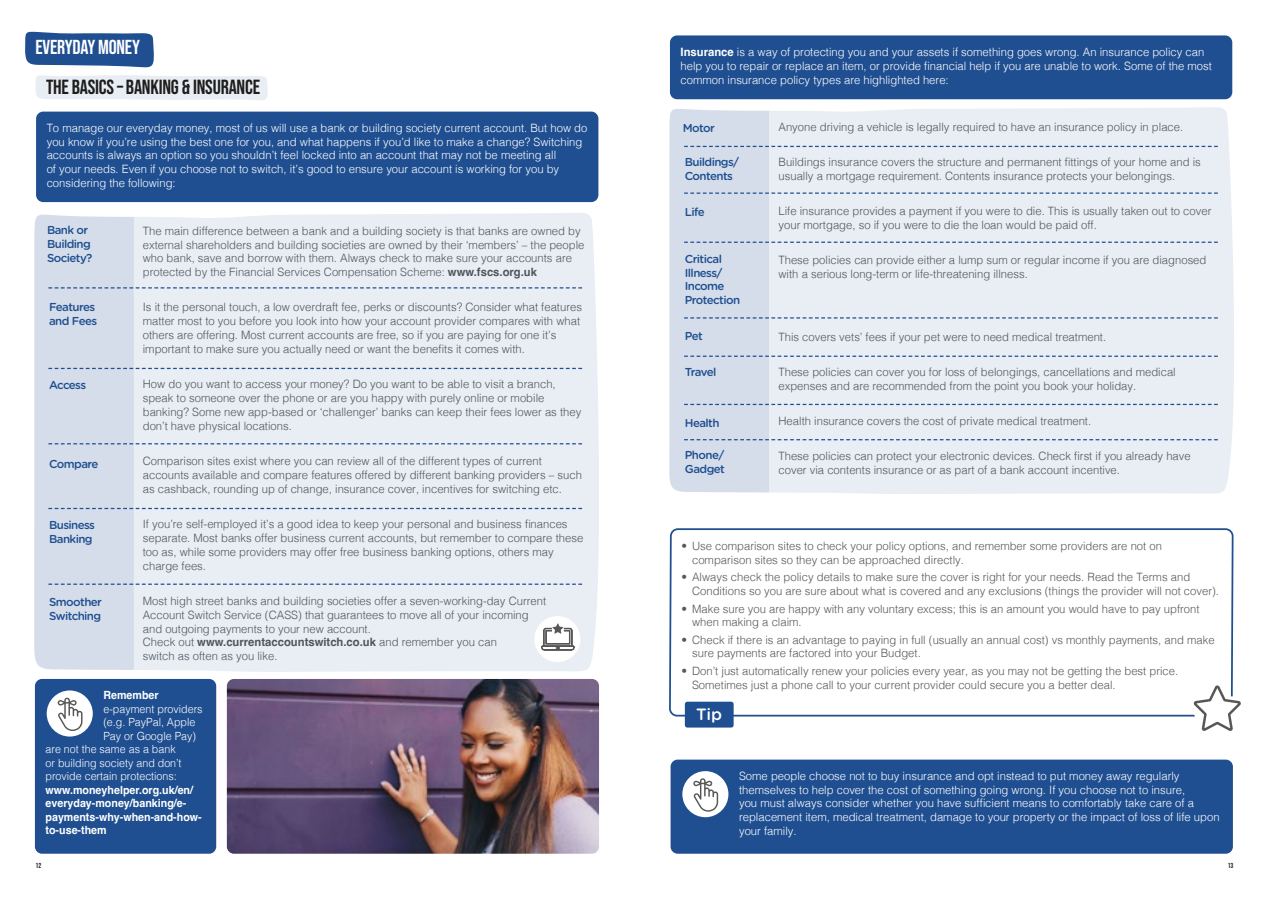
<style>
.page{position:relative;width:1269px;height:897px;background:#fff}
.page>*{position:absolute;margin:0;border:0;box-sizing:border-box;transform-origin:0 0}
.t1{font:20.38px "Bebas Neue";letter-spacing:-.01em;color:#1d1d1b}
.t2{font:20.12px "Bebas Neue";letter-spacing:-.01em;color:#fff}
.t3{font:500 16.38px "Gotham Rounded";color:#fff}
.t4{font:300 11.5px/13.9px "Helvetica";color:#575756}
.t5{font:300 11.5px/13.8px "Helvetica";color:#fff}
.t6{font:500 11.5px/13.8px "Gotham Rounded";letter-spacing:-.05em;color:#1f4f91}
.t7{font:300 11.25px "Helvetica";color:#fff;scale:.95 1}
.t8{font:700 11.25px/13.5px "Helvetica";color:#fff;scale:.95 1}
.t9{font:7.25px "Bebas Neue";color:#1d1d1b}
.s1{font-weight:700}
</style>
<div class="page">
<svg style="left:669px;top:528px;width:565px;height:189px"></svg>
<div style="left:685px;top:701px;width:48px;height:26px;background:#1f4f91;border-radius:2px"></div>
<svg style="left:1186px;top:683px;width:55px;height:48px"></svg>
<div style="left:134px;top:213px;width:465px;height:459px;background:#e9edf4"></div>
<svg style="left:25px;top:31px;width:243px;height:69px"></svg>
<div style="left:34px;top:214px;width:100px;height:456px;background:#d5ddea"></div>
<svg style="left:719px;top:107px;width:515px;height:387px;fill:#e9edf4"></svg>
<svg style="left:669px;top:107px;width:548px;height:385px;background:#e3e8f1"></svg>
<div style="left:534px;top:616px;width:46px;height:46px;background:#fff;border-radius:50%"></div>
<svg style="left:541px;top:623px;width:34px;height:27px"></svg>
<img style="left:227px;top:679px;width:372px;height:174px">
<div style="left:36px;top:112px;width:562px;height:90px;background:#1f4f91;border-radius:7px"></div>
<div style="left:670px;top:35px;width:562px;height:64px;background:#1f4f91;border-radius:7px"></div>
<div style="left:670px;top:759px;width:562px;height:94px;background:#1f4f91;border-radius:7px"></div>
<div style="left:35px;top:679px;width:181px;height:174px;background:#1f4f91;border-radius:7px"></div>
<div style="left:682px;top:771px;width:46px;height:46px;background:#fff;border-radius:50%"></div>
<svg style="left:693px;top:778px;width:25px;height:33px"></svg>
<div style="left:47px;top:690px;width:46px;height:46px;background:#fff;border-radius:50%"></div>
<svg style="left:58px;top:697px;width:24px;height:34px"></svg>
<h2 class="t2" style="left:35px;top:35px;width:106px">EVERYDAY MONEY</h2>
<h1 class="t1" style="left:46px;top:76px;width:215px">THE BASICS – BANKING &amp; INSURANCE</h1>
<p class="t5" style="left:47px;top:120px;width:542px">To manage our everyday money, most of us will use a bank or building society current account. But how do you know if you’re using the best one for you, and what happens if you’d like to make a change? Switching accounts is always an option so you shouldn’t feel locked into an account that may not be meeting all<br>of your needs. Even if you choose not to switch, it’s good to ensure your account is working for you by considering the following:</p>
<p class="t6" style="left:47px;top:223px;width:47px">Bank or<br>Building<br>Society?</p>
<p class="t6" style="left:49px;top:300px;width:50px">Features and Fees</p>
<p class="t6" style="left:49px;top:378px;width:38px">Access</p>
<p class="t6" style="left:49px;top:456px;width:51px">Compare</p>
<p class="t6" style="left:49px;top:518px;width:47px">Business<br>Banking</p>
<p class="t6" style="left:49px;top:595px;width:54px">Smoother<br>Switching</p>
<p class="t4" style="left:143px;top:223px;width:443px">The main difference between a bank and a building society is that banks are owned by external shareholders and building societies are owned by their ‘members’ – the people who bank, save and borrow with them. Always check to make sure your accounts are protected by the Financial Services Compensation Scheme: <span class="s1">www.fscs.org.uk</span></p>
<p class="t4" style="left:143px;top:299px;width:441px">Is it the personal touch, a low overdraft fee, perks or discounts? Consider what features matter most to you before you look into how your account provider compares with what others are offering. Most current accounts are free, so if you are paying for one it’s important to make sure you actually need or want the benefits it comes with.</p>
<p class="t4" style="left:143px;top:376px;width:440px">How do you want to access your money? Do you want to be able to visit a branch, speak to someone over the phone or are you happy with purely online or mobile banking? Some new app-based or ‘challenger’ banks can keep their fees lower as they don’t have physical locations.</p>
<p class="t4" style="left:143px;top:453px;width:441px">Comparison sites exist where you can review all of the different types of current accounts available and compare features offered by different banking providers – such as cashback, rounding up of change, insurance cover, incentives for switching etc.</p>
<p class="t4" style="left:143px;top:516px;width:442px">If you’re self-employed it’s a good idea to keep your personal and business finances separate. Most banks offer business current accounts, but remember to compare these too as, while some providers may offer free business banking options, others may charge fees.</p>
<p class="t4" style="left:143px;top:593px;width:405px">Most high street banks and building societies offer a seven-working-day Current Account Switch Service (CASS) that guarantees to move all of your incoming and outgoing payments to your new account.<br>Check out <span class="s1">www.currentaccountswitch.co.uk</span> and remember you can<br>switch as often as you like.</p>
<p class="t8" style="left:103px;top:689px;width:60px">Remember</p>
<p class="t7" style="left:103px;top:699px;width:106px">e-payment providers</p>
<p class="t7" style="left:103px;top:712px;width:98px">(e.g. PayPal, Apple</p>
<p class="t7" style="left:103px;top:726px;width:99px">Pay or Google Pay)</p>
<p class="t7" style="left:46px;top:739px;width:138px">are not the same as a bank</p>
<p class="t7" style="left:46px;top:753px;width:145px">or building society and don’t</p>
<p class="t7" style="left:46px;top:766px;width:140px">provide certain protections:</p>
<p class="t8" style="left:46px;top:784px;width:166px">www.moneyhelper.org.uk/en/ everyday-money/banking/e&shy;payments-why-when-and-how&shy;to-use-them</p>
<p class="t5" style="left:680px;top:44px;width:533px"><span class="s1">Insurance</span> is a way of protecting you and your assets if something goes wrong. An insurance policy can help you to repair or replace an item, or provide financial help if you are unable to work. Some of the most common insurance policy types are highlighted here:</p>
<p class="t6" style="left:683px;top:120px;width:34px">Motor</p>
<p class="t6" style="left:685px;top:155px;width:56px">Buildings/<br>Contents</p>
<p class="t6" style="left:685px;top:204px;width:21px">Life</p>
<p class="t6" style="left:685px;top:251px;width:57px">Critical<br>Illness/<br>Income<br>Protection</p>
<p class="t6" style="left:685px;top:328px;width:20px">Pet</p>
<p class="t6" style="left:685px;top:365px;width:33px">Travel</p>
<p class="t6" style="left:685px;top:415px;width:36px">Health</p>
<p class="t6" style="left:685px;top:447px;width:42px">Phone/<br>Gadget</p>
<p class="t4" style="left:778px;top:119px;width:406px">Anyone driving a vehicle is legally required to have an insurance policy in place.</p>
<p class="t4" style="left:778px;top:154px;width:424px">Buildings insurance covers the structure and permanent fittings of your home and is usually a mortgage requirement. Contents insurance protects your belongings.</p>
<p class="t4" style="left:778px;top:203px;width:434px">Life insurance provides a payment if you were to die. This is usually taken out to cover your mortgage, so if you were to die the loan would be paid off.</p>
<p class="t4" style="left:778px;top:252px;width:429px">These policies can provide either a lump sum or regular income if you are diagnosed with a serious long-term or life-threatening illness.</p>
<p class="t4" style="left:778px;top:329px;width:329px">This covers vets’ fees if your pet were to need medical treatment.</p>
<p class="t4" style="left:778px;top:364px;width:399px">These policies can cover you for loss of belongings, cancellations and medical expenses and are recommended from the point you book your holiday.</p>
<p class="t4" style="left:778px;top:413px;width:314px">Health insurance covers the cost of private medical treatment.</p>
<p class="t4" style="left:778px;top:448px;width:414px">These policies can protect your electronic devices. Check first if you already have cover via contents insurance or as part of a bank account incentive.</p>
<p class="t4" style="left:692px;top:538px;width:471px;text-indent:-11px">• Use comparison sites to check your policy options, and remember some providers are not on comparison sites so they can be approached directly.</p>
<p class="t4" style="left:692px;top:569px;width:528px;text-indent:-11px">• Always check the policy details to make sure the cover is right for your needs. Read the Terms and<br>Conditions so you are sure about what is covered and any exclusions (things the provider will not cover).</p>
<p class="t4" style="left:692px;top:600px;width:509px;text-indent:-11px">• Make sure you are happy with any voluntary excess; this is an amount you would have to pay upfront when making a claim.</p>
<p class="t4" style="left:692px;top:632px;width:524px;text-indent:-11px">• Check if there is an advantage to paying in full (usually an annual cost) vs monthly payments, and make sure payments are factored into your Budget.</p>
<p class="t4" style="left:692px;top:663px;width:488px;text-indent:-11px">• Don’t just automatically renew your policies every year, as you may not be getting the best price.<br>Sometimes just a phone call to your current provider could secure you a better deal.</p>
<h3 class="t3" style="left:696px;top:702px;width:27px">Tip</h3>
<p class="t5" style="left:739px;top:768px;width:482px">Some people choose not to buy insurance and opt instead to put money away regularly themselves to help cover the cost of something going wrong. If you choose not to insure,<br>you must always consider whether you have sufficient means to comfortably take care of a replacement item, medical treatment, damage to your property or the impact of loss of life upon your family.</p>
<p class="t9" style="left:35px;top:861px;width:7px">12</p>
<p class="t9" style="left:1227px;top:861px;width:7px">13</p>
</div>
